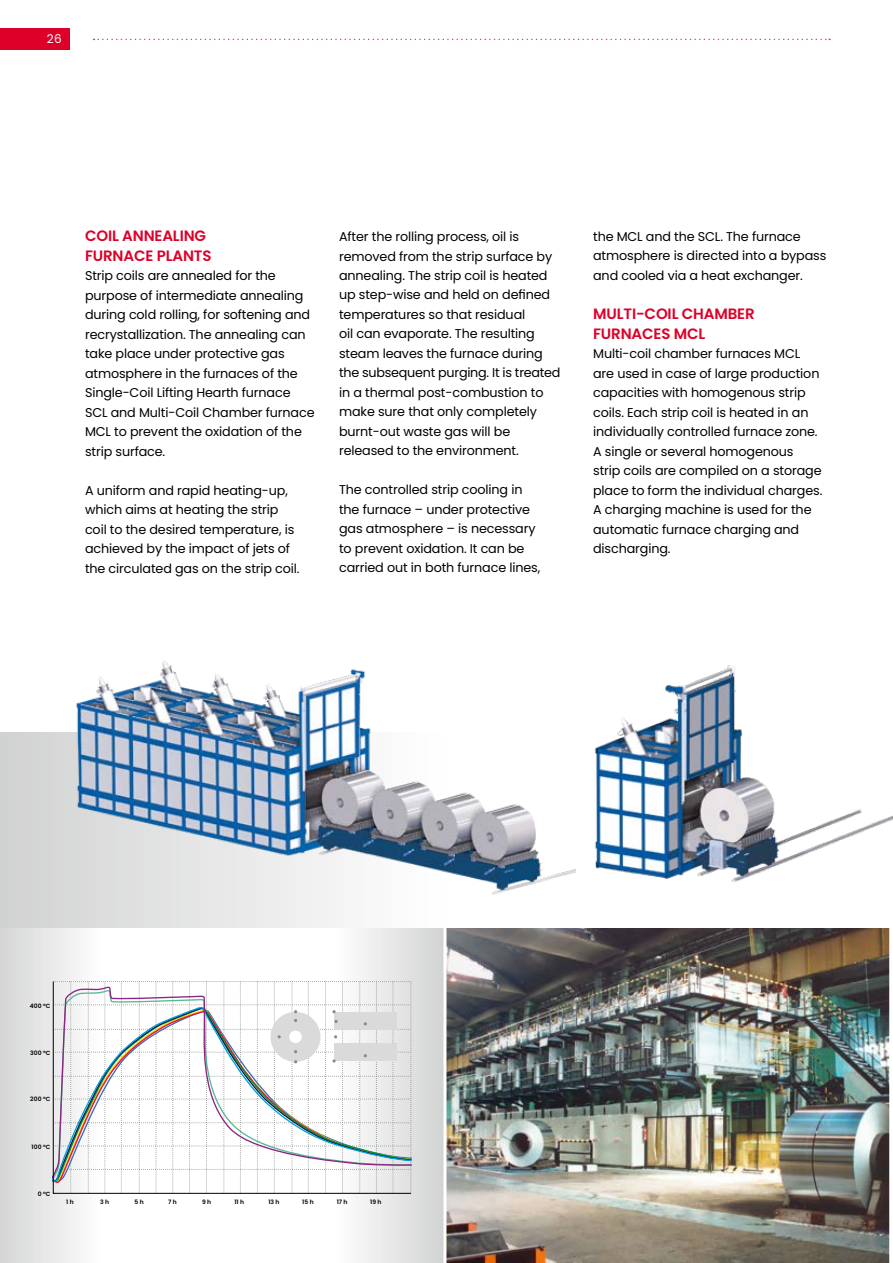
<style>
.page{position:relative;width:893px;height:1263px;background:#fff}
.page>*{position:absolute;margin:0;border:0;box-sizing:border-box;transform-origin:0 0}
.t1{font:600 15px/19.5px "Poppins";letter-spacing:-.01em;color:#dd0029}
.t2{font:12.75px/19.5px "Poppins";letter-spacing:-.01em;color:#000}
.t3{font:12px "Poppins";color:#fff}
.t4{font:600 6px "Poppins";color:#000}
</style>
<div class="page">
<svg style="left:94px;top:39px;width:736px;height:1px"></svg>
<div style="left:0;top:29px;width:70px;height:21px;background:#dd0029"></div>
<svg style="left:0;top:928px;width:443px;height:335px"></svg>
<svg style="left:53px;top:981px;width:358px;height:213px"></svg>
<img style="left:446px;top:928px;width:443px;height:335px">
<svg style="left:889px;top:928px;width:1px;height:335px"></svg>
<div style="left:0;top:732px;width:893px;height:196px;background:linear-gradient(to right,#ddd,#fff)"></div>
<img style="left:66px;top:661px;width:464px;height:245px">
<img style="left:530px;top:665px;width:363px;height:251px">
<p class="t3" style="left:47px;top:32px;width:16px">26</p>
<p class="t1" style="left:85px;top:226px;width:128px">COIL ANNEALING<br>FURNACE PLANTS</p>
<p class="t2" style="left:85px;top:266px;width:231px">Strip coils are annealed for the purpose of intermediate annealing during cold rolling, for softening and recrystallization. The annealing can take place under protective gas atmosphere in the furnaces of the Single-Coil Lifting Hearth furnace SCL and Multi-Coil Chamber furnace MCL to prevent the oxidation of the strip surface.</p>
<p class="t2" style="left:85px;top:480px;width:216px">A uniform and rapid heating-up, which aims at heating the strip coil to the desired temperature, is achieved by the impact of jets of the circulated gas on the strip coil.</p>
<p class="t2" style="left:339px;top:227px;width:223px">After the rolling process, oil is removed from the strip surface by annealing. The strip coil is heated up step-wise and held on defined temperatures so that residual<br>oil can evaporate. The resulting steam leaves the furnace during the subsequent purging. It is treated in a thermal post-combustion to make sure that only completely burnt-out waste gas will be released to the environment.</p>
<p class="t2" style="left:339px;top:480px;width:203px">The controlled strip cooling in the furnace – under protective gas atmosphere – is necessary to prevent oxidation. It can be carried out in both furnace lines,</p>
<p class="t2" style="left:593px;top:227px;width:235px">the MCL and the SCL. The furnace atmosphere is directed into a bypass and cooled via a heat exchanger.</p>
<p class="t1" style="left:593px;top:304px;width:163px">MULTI-COIL CHAMBER<br>FURNACES MCL</p>
<p class="t2" style="left:593px;top:344px;width:231px">Multi-coil chamber furnaces MCL are used in case of large production capacities with homogenous strip coils. Each strip coil is heated in an individually controlled furnace zone.<br>A single or several homogenous strip coils are compiled on a storage place to form the individual charges.<br>A charging machine is used for the automatic furnace charging and discharging.</p>
<p class="t4" style="left:30px;top:1001px;width:22px">400 °C</p>
<p class="t4" style="left:30px;top:1048px;width:22px">300 °C</p>
<p class="t4" style="left:30px;top:1095px;width:21px">200 °C</p>
<p class="t4" style="left:32px;top:1143px;width:20px">100 °C</p>
<p class="t4" style="left:38px;top:1190px;width:14px">0 °C</p>
<p class="t4" style="left:66px;top:1198px;width:9px">1 h</p>
<p class="t4" style="left:100px;top:1198px;width:11px">3h</p>
<p class="t4" style="left:134px;top:1198px;width:11px">5h</p>
<p class="t4" style="left:168px;top:1198px;width:10px">7h</p>
<p class="t4" style="left:202px;top:1198px;width:11px">9 h</p>
<p class="t4" style="left:234px;top:1198px;width:11px">11 h</p>
<p class="t4" style="left:268px;top:1198px;width:13px">13 h</p>
<p class="t4" style="left:302px;top:1198px;width:13px">15 h</p>
<p class="t4" style="left:337px;top:1198px;width:12px">17 h</p>
<p class="t4" style="left:370px;top:1198px;width:13px">19 h</p>
</div>
